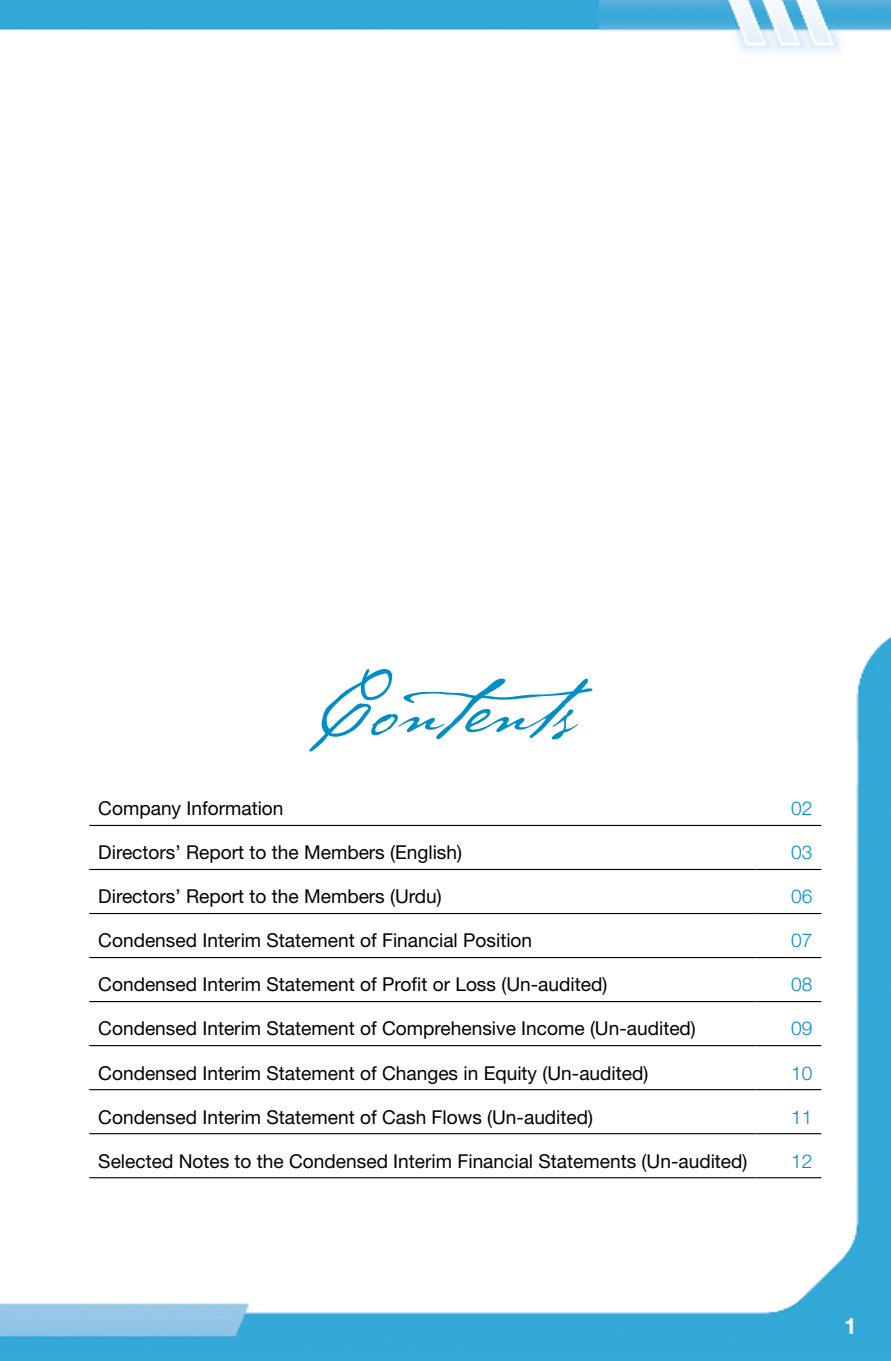
<style>
.page{position:relative;width:891px;height:1361px;background:#fff}
.page>*{position:absolute;margin:0;border:0;box-sizing:border-box;transform-origin:0 0}
.t1{font:90px "P22 Cezanne Pro";color:#008ec6}
.t2{font:700 22.5px "Helvetica Neue LT Std";color:#fff}
.t3{font:19.12px "Helvetica Neue LT Std";color:#000}
.t4{font:300 19.12px "Helvetica Neue LT Std";color:#008ec6}
</style>
<div class="page">
<img style="left:0;top:0;width:891px;height:1361px">
<hr style="left:89px;top:825px;width:668px;height:1px;background:#000">
<hr style="left:757px;top:825px;width:64px;height:1px;background:#000">
<hr style="left:89px;top:869px;width:668px;height:1px;background:#000">
<hr style="left:757px;top:869px;width:64px;height:1px;background:#000">
<hr style="left:89px;top:913px;width:668px;height:1px;background:#000">
<hr style="left:757px;top:913px;width:64px;height:1px;background:#000">
<hr style="left:89px;top:957px;width:668px;height:1px;background:#000">
<hr style="left:757px;top:957px;width:64px;height:1px;background:#000">
<hr style="left:89px;top:1001px;width:668px;height:1px;background:#000">
<hr style="left:757px;top:1001px;width:64px;height:1px;background:#000">
<hr style="left:89px;top:1045px;width:668px;height:1px;background:#000">
<hr style="left:757px;top:1045px;width:64px;height:1px;background:#000">
<hr style="left:89px;top:1089px;width:668px;height:1px;background:#000">
<hr style="left:757px;top:1089px;width:64px;height:1px;background:#000">
<hr style="left:89px;top:1133px;width:668px;height:1px;background:#000">
<hr style="left:757px;top:1133px;width:64px;height:1px;background:#000">
<hr style="left:89px;top:1177px;width:668px;height:1px;background:#000">
<hr style="left:757px;top:1177px;width:64px;height:1px;background:#000">
<h1 class="t1" style="left:318px;top:646px;width:314px">Contents</h1>
<p class="t3" style="left:98px;top:797px;width:187px">Company Information</p>
<p class="t4" style="left:791px;top:797px;width:23px">02</p>
<p class="t3" style="left:98px;top:841px;width:365px">Directors’ Report to the Members (English)</p>
<p class="t4" style="left:791px;top:841px;width:23px">03</p>
<p class="t3" style="left:98px;top:885px;width:345px">Directors’ Report to the Members (Urdu)</p>
<p class="t4" style="left:791px;top:885px;width:23px">06</p>
<p class="t3" style="left:98px;top:929px;width:435px">Condensed Interim Statement of Financial Position</p>
<p class="t4" style="left:791px;top:929px;width:23px">07</p>
<p class="t3" style="left:98px;top:973px;width:511px">Condensed Interim Statement of Profit or Loss (Un-audited)</p>
<p class="t4" style="left:791px;top:973px;width:23px">08</p>
<p class="t3" style="left:98px;top:1017px;width:599px">Condensed Interim Statement of Comprehensive Income (Un-audited)</p>
<p class="t4" style="left:791px;top:1017px;width:23px">09</p>
<p class="t3" style="left:98px;top:1061px;width:552px">Condensed Interim Statement of Changes in Equity (Un-audited)</p>
<p class="t4" style="left:791px;top:1061px;width:23px">10</p>
<p class="t3" style="left:98px;top:1105px;width:496px">Condensed Interim Statement of Cash Flows (Un-audited)</p>
<p class="t4" style="left:791px;top:1105px;width:23px">11</p>
<p class="t3" style="left:98px;top:1149px;width:651px">Selected Notes to the Condensed Interim Financial Statements (Un-audited)</p>
<p class="t4" style="left:791px;top:1149px;width:23px">12</p>
<p class="t2" style="left:844px;top:1312px;width:14px">1</p>
</div>
